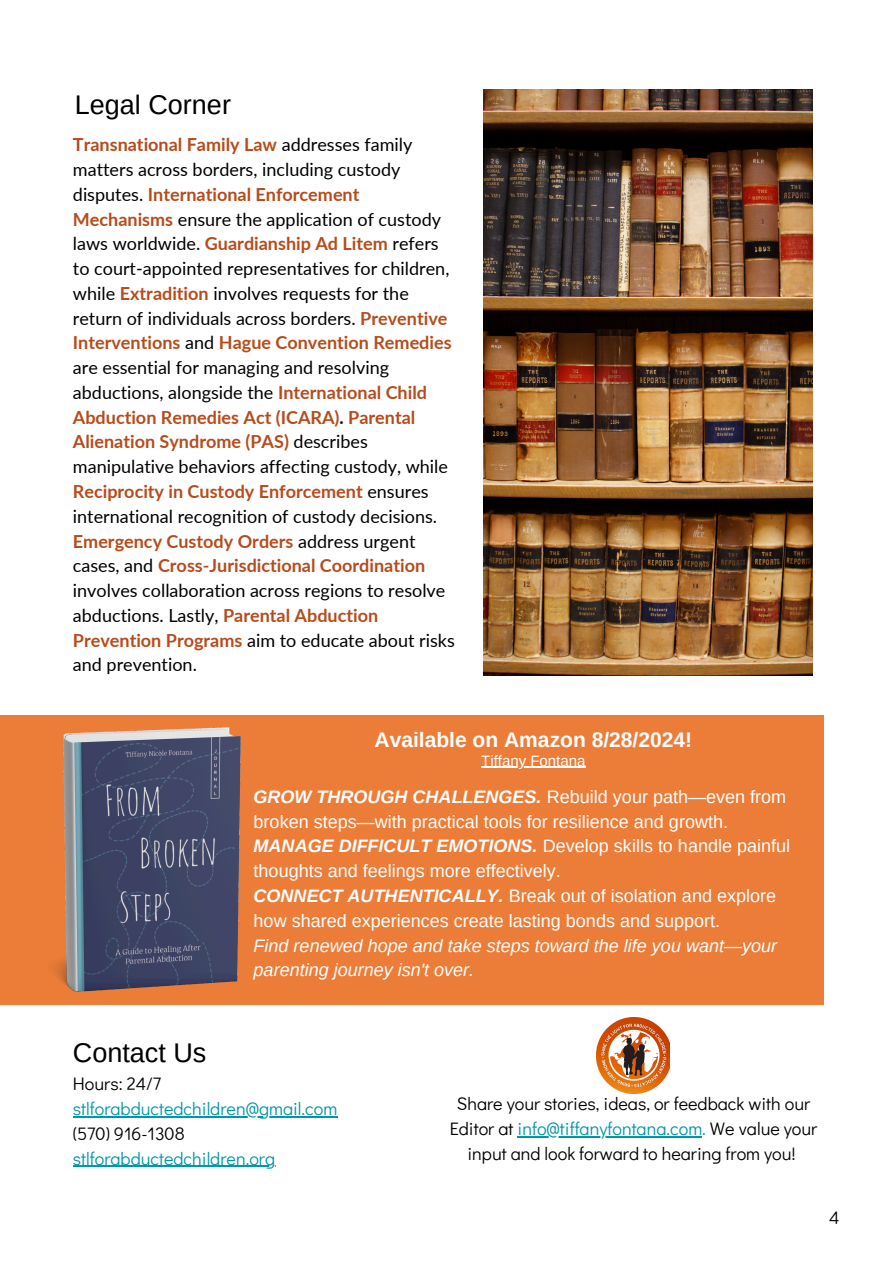
<style>
.page{position:relative;width:893px;height:1262px;background:#fff}
.page>*{position:absolute;margin:0;border:0;box-sizing:border-box;transform-origin:0 0}
.t1{font:27px "Arimo";color:#000}
.t2{font:700 21px "Arimo";color:#fff}
.t3{font:18px/24.8px "Lato";color:#000}
.t4{font:18px/24.8px "Arimo";color:#fff}
.t5{font:18px/24.8px "Didact Gothic";color:#000;text-align:center}
.t6{font:18px/24.8px "Didact Gothic";color:#0097a7}
.t7{font:15px "Arimo";color:#fff}
.s1{font-weight:700;color:#b74b1b}
.s2{font-weight:700}
.s3{font-weight:700;font-style:italic}
.s4{font-style:italic}
.s5{color:#000}
.s6{color:#0097a7}
</style>
<div class="page">
<div style="left:0;top:715px;width:823px;height:289px;background:#eb7d39"></div>
<img style="left:484px;top:89px;width:328px;height:587px">
<hr style="left:517px;top:1135px;width:185px;height:1px;background:#0097a7">
<img style="left:596px;top:1017px;width:73px;height:76px">
<hr style="left:73px;top:1116px;width:264px;height:1px;background:#0097a7">
<hr style="left:73px;top:1165px;width:202px;height:1px;background:#0097a7">
<img style="left:54px;top:727px;width:186px;height:264px">
<hr style="left:481px;top:766px;width:104px;height:1px;background:#fff">
<p class="t1" style="left:75px;top:89px;width:157px">Legal Corner</p>
<h3 class="t3" style="left:73px;top:132px;width:383px"><span class="s1">Transnational Family Law</span> addresses family matters across borders, including custody disputes. <span class="s1">International Enforcement Mechanisms</span> ensure the application of custody laws worldwide. <span class="s1">Guardianship Ad Litem</span> refers to court-appointed representatives for children, while <span class="s1">Extradition</span> involves requests for the return of individuals across borders. <span class="s1">Preventive Interventions</span> and <span class="s1">Hague Convention Remedies </span>are essential for managing and resolving abductions, alongside the <span class="s1">International Child Abduction Remedies Act (ICARA)</span><span class="s2">.</span> <span class="s1">Parental Alienation Syndrome (PAS)</span> describes manipulative behaviors affecting custody, while <span class="s1">Reciprocity in Custody Enforcement</span> ensures international recognition of custody decisions.<br><span class="s1">Emergency Custody Orders</span> address urgent cases, and <span class="s1">Cross-Jurisdictional Coordination </span>involves collaboration across regions to resolve abductions. Lastly, <span class="s1">Parental Abduction Prevention Programs</span> aim to educate about risks and prevention.</h3>
<p class="t2" style="left:374px;top:728px;width:319px">Available on Amazon 8/28/2024!</p>
<p class="t7" style="left:481px;top:752px;width:106px">Tiffany Fontana</p>
<p class="t4" style="left:253px;top:784px;width:537px"><span class="s3">GROW THROUGH CHALLENGES.</span> Rebuild your path—even from broken steps—with practical tools for resilience and growth.<br><span class="s3">MANAGE DIFFICULT EMOTIONS.</span> Develop skills to handle painful thoughts and feelings more effectively.<br><span class="s3">CONNECT AUTHENTICALLY.</span> Break out of isolation and explore how shared experiences create lasting bonds and support.<br><span class="s4">Find renewed hope and take steps toward the life you want—your parenting journey isn't over.</span></p>
<h2 class="t1" style="left:73px;top:1037px;width:135px">Contact Us</h2>
<h2 class="t5" style="left:73px;top:1070px;width:90px">Hours: 24/7</h2>
<p class="t6" style="left:73px;top:1095px;width:266px">stlforabductedchildren@gmail.com <span class="s5">(570) 916-1308</span></p>
<h3 class="t6" style="left:73px;top:1145px;width:204px">stlforabductedchildren.org</h3>
<h3 class="t5" style="left:449px;top:1090px;width:369px">Share your stories, ideas, or feedback with our<br>Editor at <span class="s6">info@tiffanyfontana.com.</span> We value your</h3>
<p class="t5" style="left:467px;top:1139px;width:329px">input and look forward to hearing from you!</p>
<h3 class="t5" style="left:828px;top:1204px;width:12px">4</h3>
</div>
